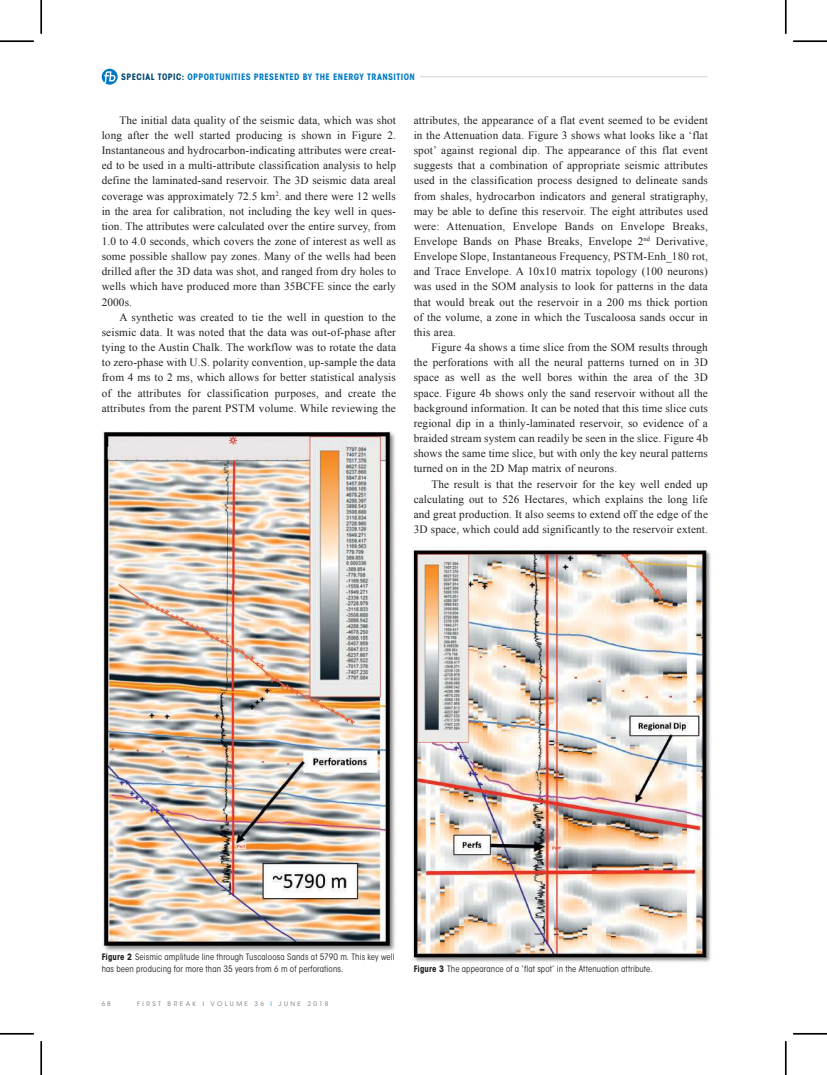
<style>
.page{position:relative;width:827px;height:1075px;background:#fff}
.page>*{position:absolute;margin:0;border:0;box-sizing:border-box;transform-origin:0 0}
.t1{font:11.25px/15.1px "Times New Roman";letter-spacing:.01em;color:#221f1f;text-align:justify}
.t2{font:condensed 8.75px/12.5px "ITC Avant Garde Std";letter-spacing:.015em;color:#221f1f}
.t3{font:700 condensed 8.75px "ITC Avant Garde Std";letter-spacing:.05em;color:#0079c2}
.t4{font:6.25px "ITC Avant Garde Std";letter-spacing:.39em;color:#787a7c}
.s1{color:#004670}
.s2{font-weight:700}
.s3{color:#0c8bcb}
</style>
<div class="page">
<hr style="left:420px;top:76px;width:287px;height:1px;background:#d1d2d4">
<svg style="left:102px;top:69px;width:16px;height:16px"></svg>
<img style="left:102px;top:431px;width:293px;height:520px">
<img style="left:412px;top:546px;width:299px;height:416px">
<hr style="left:0;top:40px;width:34px;height:2px;background:#000">
<hr style="left:793px;top:40px;width:34px;height:2px;background:#000">
<hr style="left:40px;top:0;width:2px;height:34px;background:#000">
<hr style="left:40px;top:1041px;width:2px;height:34px;background:#000">
<hr style="left:0;top:1033px;width:34px;height:1px;background:#000">
<hr style="left:793px;top:1033px;width:34px;height:1px;background:#000">
<hr style="left:785px;top:0;width:1px;height:34px;background:#000">
<hr style="left:785px;top:1041px;width:1px;height:34px;background:#000">
<p class="t3" style="left:121px;top:73px;width:295px"><span class="s1">SPECIAL TOPIC:</span> OPPORTUNITIES PRESENTED BY THE ENERGY TRANSITION</p>
<p class="t1" style="left:102px;top:114px;width:296px;text-indent:18px">The initial data quality of the seismic data, which was shot long after the well started producing is shown in Figure 2.<br>Instantaneous and hydrocarbon-indicating attributes were creat&shy;ed to be used in a multi-attribute classification analysis to help define the laminated-sand reservoir. The 3D seismic data areal coverage was approximately 72.5 km<sup>2</sup>. and there were 12 wells in the area for calibration, not including the key well in ques&shy;tion. The attributes were calculated over the entire survey, from 1.0 to 4.0 seconds, which covers the zone of interest as well as some possible shallow pay zones. Many of the wells had been drilled after the 3D data was shot, and ranged from dry holes to wells which have produced more than 35BCFE since the early 2000s.</p>
<p class="t1" style="left:102px;top:310px;width:296px;text-indent:18px">A synthetic was created to tie the well in question to the seismic data. It was noted that the data was out-of-phase after tying to the Austin Chalk. The workflow was to rotate the data to zero-phase with U.S. polarity convention, up-sample the data from 4 ms to 2 ms, which allows for better statistical analysis of the attributes for classification purposes, and create the attributes from the parent PSTM volume. While reviewing the</p>
<p class="t1" style="left:413px;top:113px;width:296px">attributes, the appearance of a flat event seemed to be evident in the Attenuation data. Figure 3 shows what looks like a ‘flat spot’ against regional dip. The appearance of this flat event suggests that a combination of appropriate seismic attributes used in the classification process designed to delineate sands from shales, hydrocarbon indicators and general stratigraphy, may be able to define this reservoir. The eight attributes used were: Attenuation, Envelope Bands on Envelope Breaks, Envelope Bands on Phase Breaks, Envelope 2<sup>nd</sup> Derivative, Envelope Slope, Instantaneous Frequency, PSTM-Enh_180 rot, and Trace Envelope. A 10x10 matrix topology (100 neurons) was used in the SOM analysis to look for patterns in the data that would break out the reservoir in a 200 ms thick portion of the volume, a zone in which the Tuscaloosa sands occur in this area.</p>
<p class="t1" style="left:413px;top:341px;width:296px;text-indent:18px">Figure 4a shows a time slice from the SOM results through the perforations with all the neural patterns turned on in 3D space as well as the well bores within the area of the 3D space. Figure 4b shows only the sand reservoir without all the background information. It can be noted that this time slice cuts regional dip in a thinly-laminated reservoir, so evidence of a braided stream system can readily be seen in the slice. Figure 4b shows the same time slice, but with only the key neural patterns turned on in the 2D Map matrix of neurons.</p>
<p class="t1" style="left:413px;top:477px;width:296px;text-indent:18px">The result is that the reservoir for the key well ended up calculating out to 526 Hectares, which explains the long life and great production. It also seems to extend off the edge of the 3D space, which could add significantly to the reservoir extent.</p>
<p class="t2" style="left:102px;top:951px;width:294px"><span class="s2">Figure 2</span> Seismic amplitude line through Tuscaloosa Sands at 5790 m. This key well has been producing for more than 35 years from 6 m of perforations.</p>
<p class="t4" style="left:102px;top:1001px;width:11px">6 8</p>
<p class="t4" style="left:137px;top:1000px;width:193px">FIRST BREAK <span class="s3">I</span> VOLUME 36 <span class="s3">I</span> JUNE 2018</p>
<p class="t2" style="left:413px;top:964px;width:240px"><span class="s2">Figure 3</span> The appearance of a ‘flat spot’ in the Attenuation attribute.</p>
</div>
